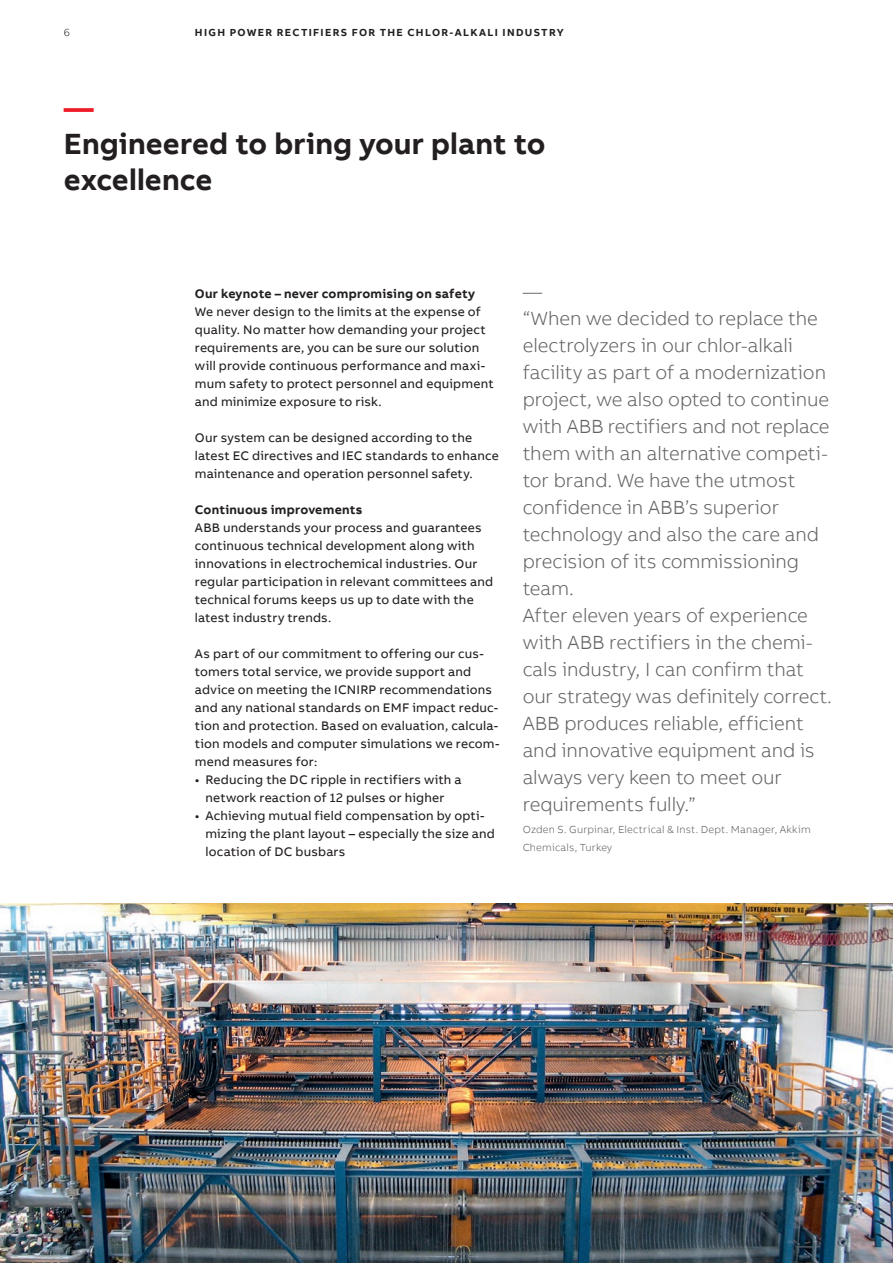
<style>
.page{position:relative;width:893px;height:1263px;background:#fff}
.page>*{position:absolute;margin:0;border:0;box-sizing:border-box;transform-origin:0 0}
.t1{font:700 30px/36px "AB Bvoice";letter-spacing:.005em;color:#231f20}
.t2{font:700 30px "AB Bvoice";color:#ee1c28}
.t3{font:300 19.5px/27px "AB Bvoice";letter-spacing:-.005em;color:#636366}
.t4{font:12.75px/18px "AB Bvoice";letter-spacing:.015em;color:#231f20}
.t5{font:700 12.75px "AB Bvoice";letter-spacing:.02em;color:#231f20}
.t6{font:300 10.5px/18px "AB Bvoice";letter-spacing:.02em;color:#636366}
.t7{font:700 10.5px "AB Bvoice";letter-spacing:.125em;color:#231f20}
.t8{font:300 10.5px "AB Bvoice";color:#231f20}
</style>
<div class="page">
<img style="left:0;top:904px;width:893px;height:359px">
<p class="t8" style="left:64px;top:26px;width:8px">6</p>
<p class="t7" style="left:195px;top:25px;width:370px">HIGH POWER RECTIFIERS FOR THE CHLOR-ALKALI INDUSTRY</p>
<h1 class="t2" style="left:64px;top:89px;width:31px">—</h1>
<h1 class="t1" style="left:64px;top:126px;width:483px">Engineered to bring your plant to excellence</h1>
<p class="t5" style="left:195px;top:285px;width:282px">Our keynote – never compromising on safety</p>
<p class="t4" style="left:195px;top:303px;width:300px">We never design to the limits at the expense of quality. No matter how demanding your project requirements are, you can be sure our solution will provide continuous performance and maxi&shy;mum safety to protect personnel and equipment and minimize exposure to risk.</p>
<p class="t4" style="left:195px;top:429px;width:305px">Our system can be designed according to the latest EC directives and IEC standards to enhance maintenance and operation personnel safety.</p>
<p class="t5" style="left:195px;top:501px;width:169px">Continuous improvements</p>
<p class="t4" style="left:195px;top:519px;width:300px">ABB understands your process and guarantees continuous technical development along with innovations in electrochemical industries. Our regular participation in relevant committees and technical forums keeps us up to date with the latest industry trends.</p>
<p class="t4" style="left:195px;top:645px;width:306px">As part of our commitment to offering our cus&shy;tomers total service, we provide support and advice on meeting the ICNIRP recommendations and any national standards on EMF impact reduc&shy;tion and protection. Based on evaluation, calcula&shy;tion models and computer simulations we recom&shy;mend measures for:</p>
<p class="t4" style="left:195px;top:771px;width:268px;text-align:center">• Reducing the DC ripple in rectifiers with a network reaction of 12 pulses or higher</p>
<p class="t4" style="left:206px;top:807px;width:291px;text-indent:-11px">• Achieving mutual field compensation by opti&shy;mizing the plant layout – especially the size and location of DC busbars</p>
<p class="t3" style="left:523px;top:278px;width:311px">—<br>“When we decided to replace the electrolyzers in our chlor-alkali facility as part of a modernization project, we also opted to continue with ABB rectifiers and not replace them with an alternative competi&shy;tor brand. We have the utmost confidence in ABB’s superior technology and also the care and precision of its commissioning team.<br>After eleven years of experience with ABB rectifiers in the chemi&shy;cals industry, I can confirm that our strategy was definitely correct.<br>ABB produces reliable, efficient and innovative equipment and is always very keen to meet our requirements fully.”</p>
<p class="t6" style="left:523px;top:820px;width:290px">Ozden S. Gurpinar, Electrical &amp; Inst. Dept. Manager, Akkim<br>Chemicals, Turkey</p>
</div>
